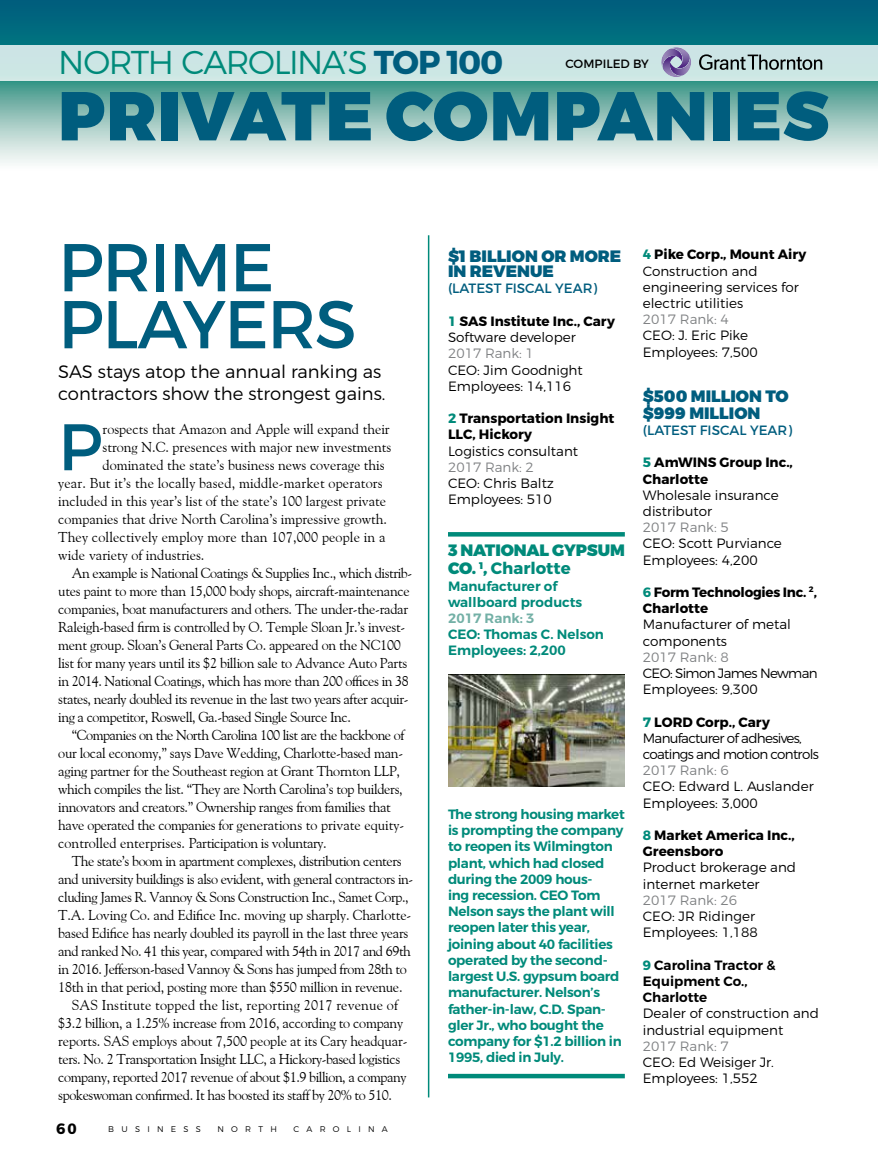
<style>
.page{position:relative;width:878px;height:1175px;background:#fff}
.page>*{position:absolute;margin:0;border:0;box-sizing:border-box;transform-origin:0 0}
.t1{font:900 69px "Montserrat";letter-spacing:.015em;color:#005d7e}
.t2{font:67.5px/57px "Montserrat";letter-spacing:-.02em;color:#005d7e}
.t3{font:65.7px "Montserrat";color:#005d7e}
.t4{font:300 33px "Montserrat";letter-spacing:-.045em;color:#008a7a}
.t5{font:300 18px/21.6px "Montserrat";color:#000}
.t6{font:900 16.5px/15px "Montserrat";color:#005d7e}
.t7{font:900 16.5px/18px "Montserrat";letter-spacing:-.01em;color:#008a7a}
.t8{font:700 15px "Montserrat";color:#000}
.t9{font:14.25px "Goudy Old Style BT";letter-spacing:-.02em;color:#000}
.t10{font:14.25px "Goudy Old Style BT";color:#000}
.t11{font:14.25px "Goudy Old Style BT";letter-spacing:.01em;color:#000}
.t12{font:300 13.5px/16.2px "Montserrat";color:#000}
.t13{font:600 13.5px/16.2px "Montserrat";letter-spacing:-.02em;color:#008a7a}
.t14{font:700 13.5px/16.2px "Montserrat";color:#000}
.t15{font:300 13.5px/16.2px "Montserrat";letter-spacing:-.05em;color:#000}
.t16{font:300 13.5px "Montserrat";color:#808284}
.t17{font:600 13.5px/16.2px "Montserrat";color:#008a7a}
.t18{font:600 13.5px/16.2px "Montserrat";color:#000}
.t19{font:13.5px "Montserrat";color:#005d7e}
.t20{font:700 13.5px/16.2px "Montserrat";letter-spacing:-.02em;color:#000}
.t21{font:600 13.5px "Montserrat";color:#73b0a6}
.t22{font:12px "Montserrat";color:#000}
.t23{font:300 8.25px "Montserrat";letter-spacing:.88em;color:#000}
.s1{font-weight:700;color:#005d7e}
.s2{color:#008a7a}
.s3{font-weight:300}
.s4{font-weight:700}
.s5{font-weight:700;color:#008a7a}
</style>
<div class="page">
<svg style="left:0;top:0;width:878px;height:163px"></svg>
<div style="left:0;top:45px;width:878px;height:36px;background:#cce5e5"></div>
<svg style="left:699px;top:54px;width:123px;height:16px"></svg>
<svg style="left:661px;top:47px;width:30px;height:30px"></svg>
<svg style="left:448px;top:532px;width:176px;height:4px"></svg>
<img style="left:448px;top:674px;width:176px;height:112px">
<div style="left:448px;top:1073px;width:176px;height:5px;background:#008a7a"></div>
<hr style="left:428px;top:235px;width:1px;height:862px;background:#008a7a">
<h3 class="t4" style="left:58px;top:50px;width:446px">NORTH CAROLINA’S <span class="s1">TOP 100</span></h3>
<h1 class="t1" style="left:58px;top:81px;width:772px">PRIVATE COMPANIES</h1>
<p class="t22" style="left:565px;top:59px;width:85px">COMPILED BY</p>
<h2 class="t2" style="left:58px;top:244px;width:300px">PRIME<br>PLAYERS</h2>
<p class="t5" style="left:58px;top:363px;width:329px">SAS stays atop the annual ranking as contractors show the strongest gains.</p>
<h3 class="t3" style="left:58px;top:421px;width:46px">P</h3>
<p class="t10" style="left:102px;top:423px;width:289px">rospects that Amazon and Apple will expand their</p>
<p class="t10" style="left:102px;top:441px;width:290px">strong N.C. presences with major new investments</p>
<p class="t10" style="left:102px;top:459px;width:284px">dominated the state’s business news coverage this</p>
<p class="t11" style="left:58px;top:477px;width:326px">year. But it’s the locally based, middle-market operators</p>
<p class="t10" style="left:58px;top:495px;width:329px">included in this year’s list of the state’s 100 largest private</p>
<p class="t10" style="left:58px;top:513px;width:330px">companies that drive North Carolina’s impressive growth.</p>
<p class="t11" style="left:58px;top:531px;width:329px">They collectively employ more than 107,000 people in a</p>
<p class="t10" style="left:58px;top:549px;width:148px">wide variety of industries.</p>
<p class="t9" style="left:72px;top:567px;width:342px">An example is National Coatings &amp; Supplies Inc., which distrib-</p>
<p class="t9" style="left:58px;top:585px;width:353px">utes paint to more than 15,000 body shops, aircraft-maintenance</p>
<p class="t9" style="left:58px;top:603px;width:351px">companies, boat manufacturers and others. The under-the-radar</p>
<p class="t9" style="left:58px;top:618px;width:348px">Raleigh-based firm is controlled by O. Temple Sloan Jr.’s invest-</p>
<p class="t9" style="left:58px;top:639px;width:344px">ment group. Sloan’s General Parts Co. appeared on the NC100</p>
<p class="t9" style="left:58px;top:657px;width:350px">list for many years until its $2 billion sale to Advance Auto Parts</p>
<p class="t9" style="left:58px;top:672px;width:352px">in 2014. National Coatings, which has more than 200 offices in 38</p>
<p class="t9" style="left:58px;top:693px;width:352px">states, nearly doubled its revenue in the last two years after acquir-</p>
<p class="t9" style="left:58px;top:711px;width:294px">ing a competitor, Roswell, Ga.-based Single Source Inc.</p>
<p class="t9" style="left:72px;top:729px;width:334px">“Companies on the North Carolina 100 list are the backbone of</p>
<p class="t9" style="left:58px;top:747px;width:346px">our local economy,” says Dave Wedding, Charlotte-based man-</p>
<p class="t9" style="left:58px;top:765px;width:343px">aging partner for the Southeast region at Grant Thornton LLP,</p>
<p class="t9" style="left:58px;top:783px;width:346px">which compiles the list. “They are North Carolina’s top builders,</p>
<p class="t9" style="left:58px;top:798px;width:334px">innovators and creators.” Ownership ranges from families that</p>
<p class="t9" style="left:58px;top:819px;width:347px">have operated the companies for generations to private equity-</p>
<p class="t9" style="left:58px;top:837px;width:270px">controlled enterprises. Participation is voluntary.</p>
<p class="t9" style="left:72px;top:855px;width:331px">The state’s boom in apartment complexes, distribution centers</p>
<p class="t9" style="left:58px;top:873px;width:356px">and university buildings is also evident, with general contractors in-</p>
<p class="t9" style="left:58px;top:888px;width:352px">cluding James R. Vannoy &amp; Sons Construction Inc., Samet Corp.,</p>
<p class="t9" style="left:58px;top:906px;width:354px">T.A. Loving Co. and Edifice Inc. moving up sharply. Charlotte-</p>
<p class="t9" style="left:58px;top:924px;width:351px">based Edifice has nearly doubled its payroll in the last three years</p>
<p class="t9" style="left:58px;top:945px;width:354px">and ranked No. 41 this year, compared with 54th in 2017 and 69th</p>
<p class="t9" style="left:58px;top:960px;width:350px">in 2016. Jefferson-based Vannoy &amp; Sons has jumped from 28th to</p>
<p class="t9" style="left:58px;top:978px;width:346px">18th in that period, posting more than $550 million in revenue.</p>
<p class="t11" style="left:72px;top:999px;width:327px">SAS Institute topped the list, reporting 2017 revenue of</p>
<p class="t9" style="left:58px;top:1014px;width:346px">$3.2 billion, a 1.25% increase from 2016, according to company</p>
<p class="t9" style="left:58px;top:1035px;width:350px">reports. SAS employs about 7,500 people at its Cary headquar-</p>
<p class="t9" style="left:58px;top:1053px;width:343px">ters. No. 2 Transportation Insight LLC, a Hickory-based logistics</p>
<p class="t9" style="left:58px;top:1071px;width:350px">company, reported 2017 revenue of about $1.9 billion, a company</p>
<p class="t9" style="left:58px;top:1086px;width:335px">spokeswoman confirmed. It has boosted its staff by 20% to 510.</p>
<p class="t8" style="left:56px;top:1121px;width:22px">60</p>
<p class="t23" style="left:108px;top:1125px;width:94px">BUSINESS</p>
<p class="t23" style="left:217px;top:1125px;width:61px">NORTH</p>
<p class="t23" style="left:293px;top:1125px;width:96px">CAROLINA</p>
<p class="t6" style="left:448px;top:249px;width:175px">$1 BILLION OR MORE<br>IN REVENUE</p>
<p class="t19" style="left:448px;top:283px;width:151px">(LATEST FISCAL YEAR)</p>
<p class="t14" style="left:448px;top:314px;width:168px"><span class="s2">1</span> SAS Institute Inc., Cary<br><span class="s3">Software developer</span></p>
<p class="t16" style="left:448px;top:348px;width:87px">2017 Rank: 1</p>
<p class="t12" style="left:448px;top:363px;width:136px">CEO: Jim Goodnight<br>Employees: 14,116</p>
<p class="t14" style="left:448px;top:411px;width:168px"><span class="s2">2</span> Transportation Insight<br>LLC, Hickory</p>
<p class="t12" style="left:448px;top:444px;width:132px">Logistics consultant</p>
<p class="t16" style="left:448px;top:461px;width:87px">2017 Rank: 2</p>
<p class="t12" style="left:448px;top:476px;width:108px">CEO: Chris Baltz<br>Employees: 510</p>
<p class="t7" style="left:448px;top:542px;width:178px">3 NATIONAL GYPSUM<br>CO. <sup>1</sup>, <span class="s4">Charlotte</span></p>
<p class="t17" style="left:448px;top:578px;width:136px">Manufacturer of wallboard products</p>
<p class="t21" style="left:448px;top:611px;width:88px">2017 Rank: 3</p>
<p class="t17" style="left:448px;top:627px;width:157px">CEO: Thomas C. Nelson<br>Employees: 2,200</p>
<p class="t13" style="left:448px;top:806px;width:178px">The strong housing market is prompting the company to reopen its Wilmington plant, which had closed during the 2009 hous-<br>ing recession. CEO Tom<br>Nelson says the plant will reopen later this year, joining about 40 facilities operated by the second&shy;largest U.S. gypsum board manufacturer. Nelson’s father-in-law, C.D. Span&shy;gler Jr., who bought the company for $1.2 billion in<br>1995, died in July.</p>
<p class="t12" style="left:642px;top:247px;width:165px"><span class="s5">4</span> <span class="s4">Pike Corp., Mount Airy<br></span>Construction and engineering services for electric utilities</p>
<p class="t16" style="left:642px;top:314px;width:87px">2017 Rank: 4</p>
<p class="t12" style="left:642px;top:328px;width:116px">CEO: J. Eric Pike<br>Employees: 7,500</p>
<p class="t6" style="left:642px;top:389px;width:147px;line-height:16.2px">$500 MILLION TO $999 MILLION</p>
<p class="t19" style="left:642px;top:425px;width:151px">(LATEST FISCAL YEAR)</p>
<p class="t14" style="left:642px;top:455px;width:151px"><span class="s2">5</span> AmWINS Group Inc.,<br>Charlotte</p>
<p class="t12" style="left:642px;top:488px;width:137px">Wholesale insurance distributor</p>
<p class="t16" style="left:642px;top:522px;width:87px">2017 Rank: 5</p>
<p class="t12" style="left:642px;top:536px;width:140px">CEO: Scott Purviance<br>Employees: 4,200</p>
<p class="t20" style="left:642px;top:585px;width:176px"><span class="s2">6</span> Form Technologies Inc. <sup>2</sup>,<br>Charlotte</p>
<p class="t12" style="left:642px;top:617px;width:149px">Manufacturer of metal components</p>
<p class="t16" style="left:642px;top:651px;width:87px">2017 Rank: 8</p>
<p class="t15" style="left:642px;top:666px;width:176px">CEO: Simon James Newman<br>Employees: 9,300</p>
<p class="t15" style="left:642px;top:715px;width:177px"><span class="s5">7</span> <span class="s4">LORD Corp., Cary<br></span>Manufacturer of adhesives, coatings and motion controls</p>
<p class="t16" style="left:642px;top:765px;width:87px">2017 Rank: 6</p>
<p class="t12" style="left:642px;top:779px;width:172px">CEO: Edward L. Auslander<br>Employees: 3,000</p>
<p class="t14" style="left:642px;top:828px;width:153px"><span class="s2">8</span> Market America Inc.,<br>Greensboro</p>
<p class="t12" style="left:642px;top:860px;width:155px">Product brokerage and internet marketer</p>
<p class="t16" style="left:642px;top:894px;width:96px">2017 Rank: 26</p>
<p class="t12" style="left:642px;top:909px;width:116px">CEO: JR Ridinger<br>Employees: 1,188</p>
<p class="t18" style="left:642px;top:957px;width:134px"><span class="s5">9</span> Carolina Tractor &amp;<br>Equipment Co.,<br>Charlotte</p>
<p class="t12" style="left:642px;top:1006px;width:177px">Dealer of construction and industrial equipment</p>
<p class="t16" style="left:642px;top:1040px;width:87px">2017 Rank: 7</p>
<p class="t12" style="left:642px;top:1055px;width:133px">CEO: Ed Weisiger Jr.<br>Employees: 1,552</p>
</div>
